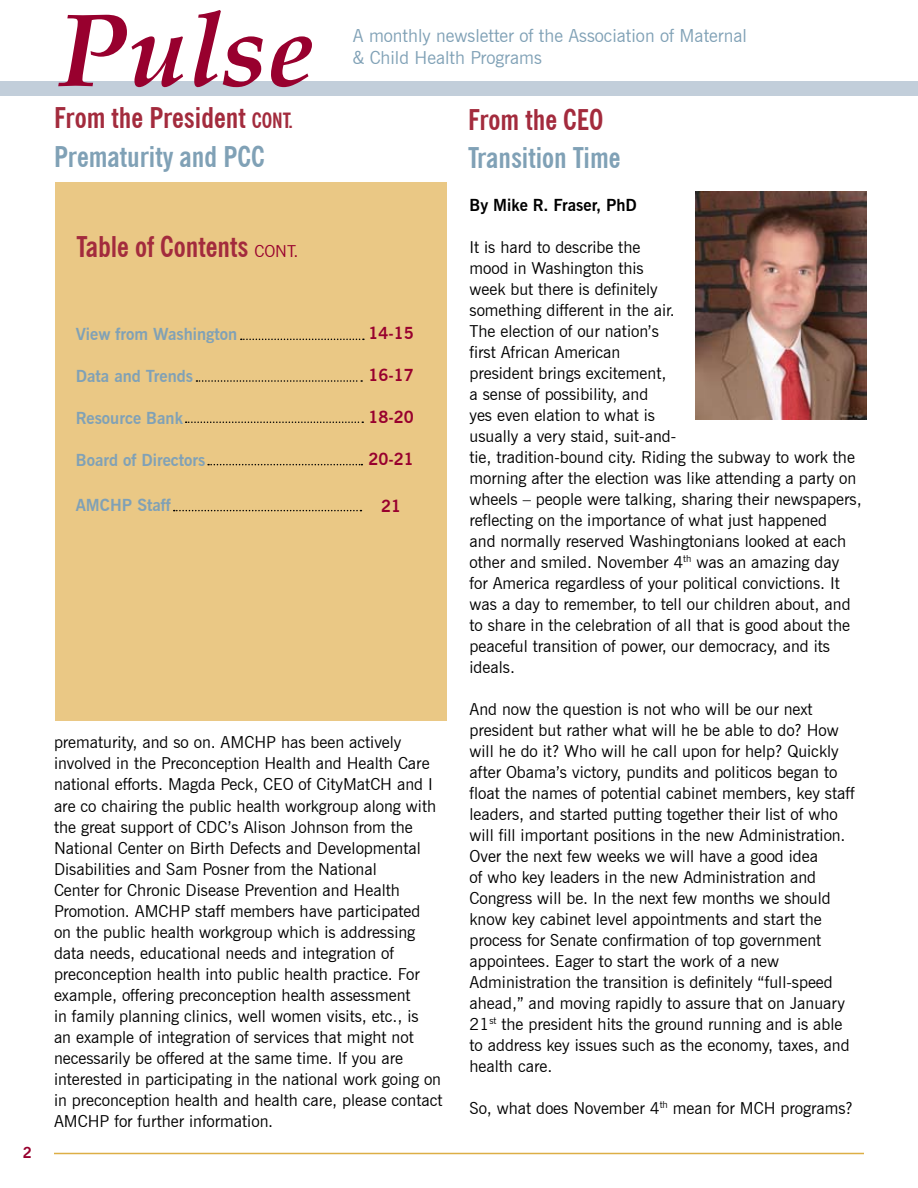
<style>
.page{position:relative;width:918px;height:1188px;background:#fff}
.page>*{position:absolute;margin:0;border:0;box-sizing:border-box;transform-origin:0 0}
.t1{font:italic 700 103.95px "Book Antiqua";color:#98002e}
.t2{font:700 condensed 28.5px/38.7px "News Gothic BT";color:#80a1b6}
.t3{font:700 condensed 28.5px "News Gothic BT";color:#a32b3d}
.t4{font:18px/21.6px "News Gothic BT";color:#80a1b6}
.t5{font:16.5px/21px "News Gothic BT";color:#000}
.t6{font:700 16.5px "News Gothic BT";color:#80a1b6}
.t7{font:700 16.5px "News Gothic BT";color:#98002e}
.t8{font:700 16.5px "News Gothic BT";color:#000}
.t9{font:700 15px "News Gothic BT";color:#98002e}
.s1{color:#a32b3d}
.s2{font-size:21px;color:#a32b3d}
.s3{font-weight:400;font-stretch:normal;font-size:16.5px;color:#98002e}
</style>
<div class="page">
<div style="left:0;top:81px;width:918px;height:15px;background:#c2ceda"></div>
<hr style="left:54px;top:1153px;width:810px;height:1px;background:#ddaf45">
<div style="left:56px;top:182px;width:391px;height:539px;background:#eac885"></div>
<img style="left:695px;top:191px;width:171px;height:229px">
<svg style="left:241px;top:339px;width:123px;height:1px"></svg>
<svg style="left:196px;top:380px;width:166px;height:2px"></svg>
<svg style="left:186px;top:422px;width:177px;height:1px"></svg>
<svg style="left:208px;top:464px;width:154px;height:1px"></svg>
<svg style="left:174px;top:510px;width:187px;height:1px"></svg>
<p class="t9" style="left:23px;top:1144px;width:11px">2</p>
<h1 class="t1" style="left:59px;top:-22px;width:256px">Pulse</h1>
<h2 class="t2" style="left:54px;top:98px;width:240px"><span class="s1">From the President</span> <span class="s2">CONT.<br></span>Prematurity and PCC</h2>
<p class="t4" style="left:353px;top:25px;width:396px">A monthly newsletter of the Association of Maternal &amp; Child Health Programs</p>
<h2 class="t3" style="left:468px;top:102px;width:137px">From the CEO</h2>
<h2 class="t2" style="left:468px;top:139px;width:154px">Transition Time</h2>
<h2 class="t3" style="left:77px;top:230px;width:223px">Table of Contents <span class="s3">CONT.</span></h2>
<p class="t6" style="left:76px;top:324px;width:163px">View from Washington</p>
<p class="t6" style="left:76px;top:366px;width:119px">Data and Trends</p>
<p class="t6" style="left:76px;top:408px;width:109px">Resource Bank</p>
<p class="t6" style="left:76px;top:450px;width:131px">Board of Directors</p>
<p class="t6" style="left:76px;top:495px;width:96px">AMCHP Staff</p>
<p class="t7" style="left:369px;top:323px;width:47px">14-15</p>
<p class="t7" style="left:369px;top:365px;width:47px">16-17</p>
<p class="t7" style="left:369px;top:407px;width:47px">18-20</p>
<p class="t7" style="left:369px;top:449px;width:47px">20-21</p>
<p class="t7" style="left:381px;top:496px;width:21px">21</p>
<p class="t5" style="left:54px;top:732px;width:390px">prematurity, and so on. AMCHP has been actively involved in the Preconception Health and Health Care national efforts. Magda Peck, CEO of CityMatCH and I are co chairing the public health workgroup along with the great support of CDC’s Alison Johnson from the National Center on Birth Defects and Developmental Disabilities and Sam Posner from the National<br>Center for Chronic Disease Prevention and Health Promotion. AMCHP staff members have participated<br>on the public health workgroup which is addressing data needs, educational needs and integration of preconception health into public health practice. For example, offering preconception health assessment<br>in family planning clinics, well women visits, etc., is<br>an example of integration of services that might not necessarily be offered at the same time. If you are interested in participating in the national work going on in preconception health and health care, please contact AMCHP for further information.</p>
<p class="t8" style="left:470px;top:195px;width:169px">By Mike R. Fraser, PhD</p>
<p class="t5" style="left:469px;top:236px;width:394px">It is hard to describe the<br>mood in Washington this<br>week but there is definitely<br>something different in the air.<br>The election of our nation’s<br>first African American<br>president brings excitement,<br>a sense of possibility, and<br>yes even elation to what is<br>usually a very staid, suit-and-<br>tie, tradition-bound city. Riding the subway to work the morning after the election was like attending a party on wheels – people were talking, sharing their newspapers, reflecting on the importance of what just happened<br>and normally reserved Washingtonians looked at each other and smiled. November 4<sup>th</sup> was an amazing day for America regardless of your political convictions. It was a day to remember, to tell our children about, and to share in the celebration of all that is good about the peaceful transition of power, our democracy, and its ideals.</p>
<p class="t5" style="left:469px;top:698px;width:387px">And now the question is not who will be our next president but rather what will he be able to do? How will he do it? Who will he call upon for help? Quickly after Obama’s victory, pundits and politicos began to float the names of potential cabinet members, key staff leaders, and started putting together their list of who will fill important positions in the new Administration.<br>Over the next few weeks we will have a good idea<br>of who key leaders in the new Administration and Congress will be. In the next few months we should know key cabinet level appointments and start the process for Senate confirmation of top government appointees. Eager to start the work of a new Administration the transition is definitely “full-speed ahead,” and moving rapidly to assure that on January 21<sup>st</sup> the president hits the ground running and is able to address key issues such as the economy, taxes, and health care.</p>
<p class="t5" style="left:470px;top:1097px;width:385px">So, what does November 4<sup>th</sup> mean for MCH programs?</p>
</div>
